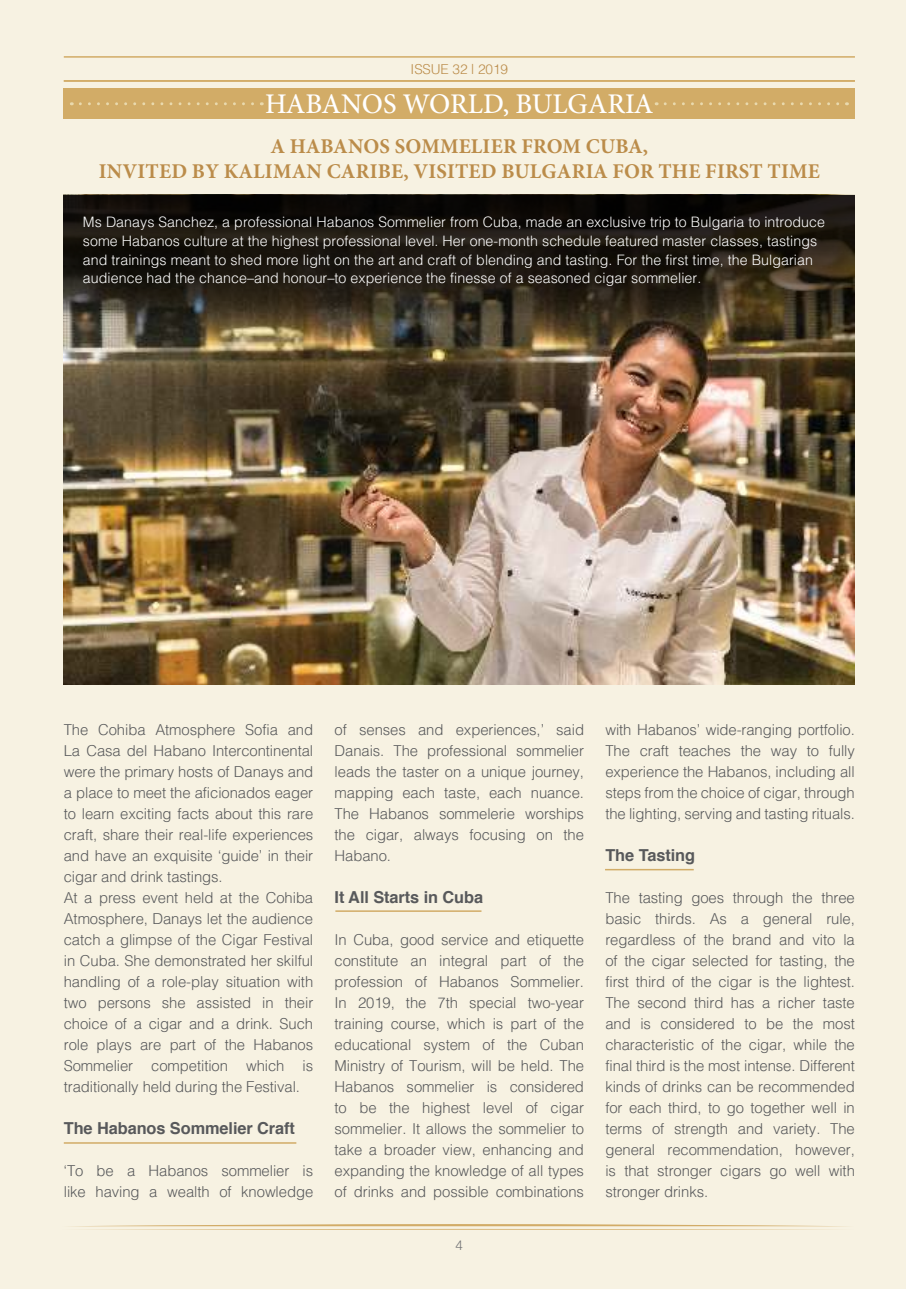
<style>
.page{position:relative;width:906px;height:1289px;background:#fff}
.page>*{position:absolute;margin:0;border:0;box-sizing:border-box;transform-origin:0 0}
.t1{font:500 28.5px "Minion Pro";color:#fff}
.t2{font:700 21px/25.2px "Minion Pro";letter-spacing:.01em;color:#bb8c4a;text-align:center}
.t3{font:300 16.5px/21px "Helv Cyr";letter-spacing:-.005em;color:#58595b;text-align:justify}
.t4{font:700 16.5px "Helvetica";letter-spacing:-.005em;color:#58595b}
.t5{font:300 15.75px/18.8px "Helv Cyr";letter-spacing:.005em;color:#fff}
.t6{font:300 15px "Helv Cyr";letter-spacing:-.005em;color:#bb8c4a}
.t7{font:300 13.5px "Helvetica Neue";color:#6d6e71}
</style>
<div class="page">
<div style="left:0;top:0;width:906px;height:1288px;background:#f7f2e2"></div>
<img style="left:64px;top:330px;width:791px;height:354px">
<hr style="left:64px;top:1142px;width:232px;height:1px;background:#d2ac67">
<svg style="left:64px;top:195px;width:791px;height:135px;background:#241e15"></svg>
<hr style="left:335px;top:910px;width:146px;height:1px;background:#d2ac67">
<hr style="left:605px;top:868px;width:88px;height:2px;background:#d2ac67">
<svg style="left:71px;top:1224px;width:775px;height:5px"></svg>
<hr style="left:64px;top:56px;width:791px;height:2px;background:#d2ac67">
<hr style="left:64px;top:80px;width:791px;height:2px;background:#d2ac67">
<div style="left:64px;top:88px;width:791px;height:31px;background:#d2ac67"></div>
<svg style="left:80px;top:102px;width:182px;height:3px"></svg>
<svg style="left:665px;top:102px;width:182px;height:3px"></svg>
<p class="t6" style="left:410px;top:61px;width:99px">ISSUE 32 | 2019</p>
<h1 class="t1" style="left:265px;top:93px;width:390px">HABANOS WORLD, BULGARIA</h1>
<p class="t2" style="left:99px;top:132px;width:722px">A HABANOS SOMMELIER FROM CUBA,<br>INVITED BY KALIMAN CARIBE, VISITED BULGARIA FOR THE FIRST TIME</p>
<p class="t5" style="left:83px;top:213px;width:743px">Ms Danays Sanchez, a professional Habanos Sommelier from Cuba, made an exclusive trip to Bulgaria to introduce some Habanos culture at the highest professional level. Her one-month schedule featured master classes, tastings and trainings meant to shed more light on the art and craft of blending and tasting. For the first time, the Bulgarian audience had the chance—and honour—to experience the finesse of a seasoned cigar sommelier.</p>
<p class="t3" style="left:64px;top:719px;width:251px;text-align:left">The Cohiba Atmosphere Sofia and La Casa del Habano Intercontinental were the primary hosts of Danays and a place to meet the aficionados eager to learn exciting facts about this rare craft, share their real-life experiences and have an exquisite ‘guide’ in their cigar and drink tastings.<br>At a press event held at the Cohiba Atmosphere, Danays let the audience catch a glimpse of the Cigar Festival in Cuba. She demonstrated her skilful handling of a role-play situation with two persons she assisted in their choice of a cigar and a drink. Such role plays are part of the Habanos Sommelier competition which is traditionally held during the Festival.</p>
<p class="t4" style="left:64px;top:1121px;width:233px">The Habanos Sommelier Craft</p>
<p class="t3" style="left:64px;top:1160px;width:251px">‘To be a Habanos sommelier is like having a wealth of knowledge</p>
<p class="t3" style="left:334px;top:719px;width:251px">of senses and experiences,’ said Danais. The professional sommelier leads the taster on a unique journey, mapping each taste, each nuance.<br>The Habanos sommelerie worships the cigar, always focusing on the Habano.</p>
<p class="t4" style="left:334px;top:890px;width:150px">It All Starts in Cuba</p>
<p class="t3" style="left:334px;top:929px;width:251px">In Cuba, good service and etiquette constitute an integral part of the profession of Habanos Sommelier.<br>In 2019, the 7th special two-year training course, which is part of the educational system of the Cuban Ministry of Tourism, will be held. The Habanos sommelier is considered to be the highest level of cigar sommelier. It allows the sommelier to take a broader view, enhancing and expanding the knowledge of all types of drinks and possible combinations</p>
<p class="t7" style="left:455px;top:1240px;width:9px">4</p>
<p class="t3" style="left:605px;top:719px;width:251px">with Habanos’ wide-ranging portfolio.<br>The craft teaches the way to fully experience the Habanos, including all steps from the choice of cigar, through the lighting, serving and tasting rituals.</p>
<p class="t4" style="left:605px;top:848px;width:91px">The Tasting</p>
<p class="t3" style="left:605px;top:887px;width:251px">The tasting goes through the three basic thirds. As a general rule, regardless of the brand and vito la of the cigar selected for tasting, the first third of the cigar is the lightest.<br>The second third has a richer taste and is considered to be the most characteristic of the cigar, while the final third is the most intense. Different kinds of drinks can be recommended for each third, to go together well in terms of strength and variety. The general recommendation, however, is that stronger cigars go well with stronger drinks.</p>
</div>
